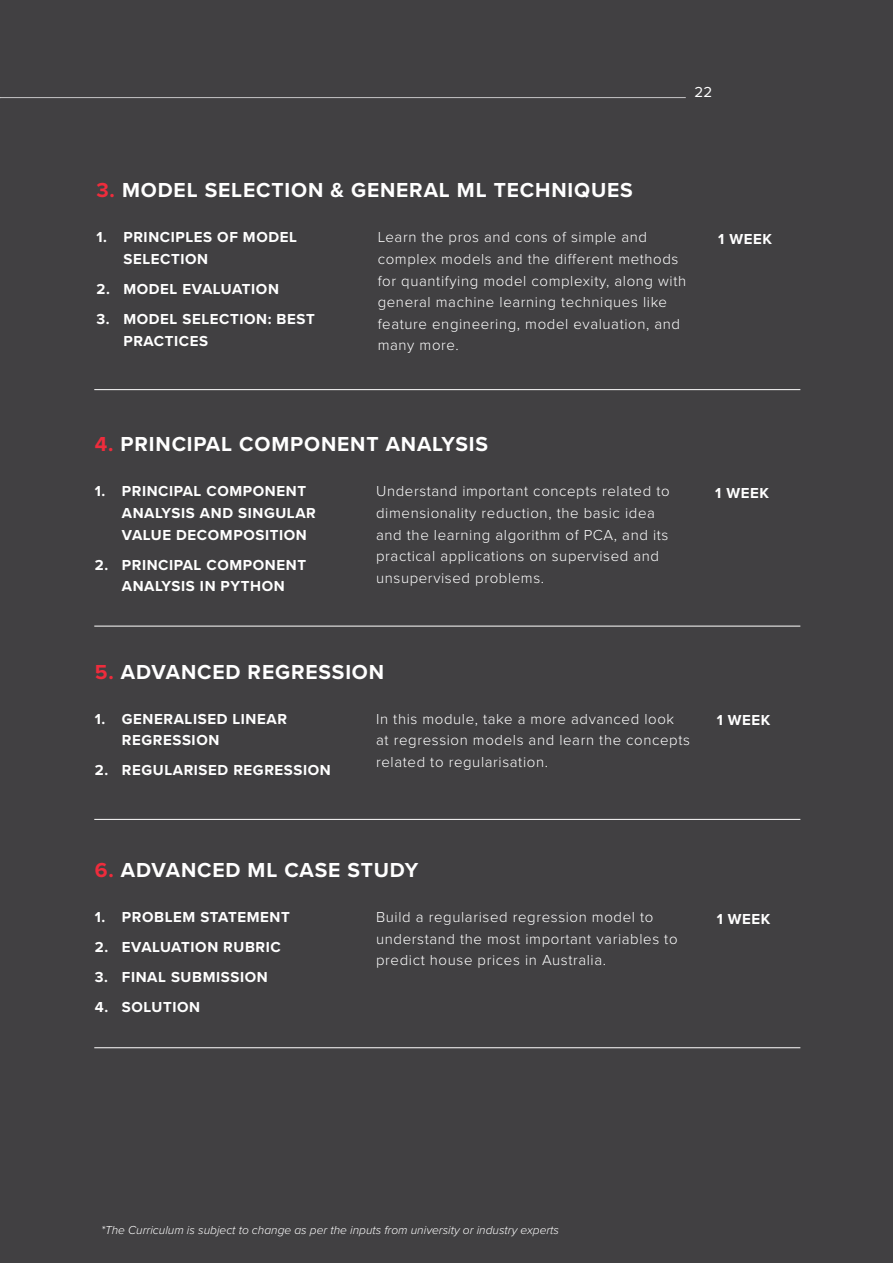
<style>
.page{position:relative;width:893px;height:1263px;background:#414042}
.page>*{position:absolute;margin:0;border:0;box-sizing:border-box;transform-origin:0 0}
.t1{font:700 21px "Proxima Nova";letter-spacing:.04em;color:#fff}
.t2{font:300 15px/21.6px "Proxima Nova";letter-spacing:.04em;color:#fff}
.t3{font:700 15px/21.6px "Proxima Nova";letter-spacing:.04em;color:#fff}
.t4{font:15px "Proxima Nova";color:#fff}
.t5{font:italic 300 12px "Proxima Nova";color:#fff}
.s1{color:#ee2c3c}
</style>
<div class="page">
<hr style="left:94px;top:819px;width:706px;height:1px;background:#fff">
<hr style="left:94px;top:1047px;width:706px;height:1px;background:#fff">
<hr style="left:94px;top:626px;width:706px;height:1px;background:#fff">
<hr style="left:94px;top:389px;width:706px;height:1px;background:#fff">
<hr style="left:0;top:97px;width:686px;height:1px;background:#c6c6c7">
<p class="t4" style="left:694px;top:81px;width:19px">22</p>
<h1 class="t1" style="left:96px;top:175px;width:538px"><span class="s1">3.</span> MODEL SELECTION &amp; GENERAL ML TECHNIQUES</h1>
<p class="t3" style="left:123px;top:226px;width:175px;text-indent:-27px">1. PRINCIPLES OF MODEL<br>SELECTION</p>
<p class="t3" style="left:96px;top:278px;width:184px">2. MODEL EVALUATION</p>
<p class="t3" style="left:123px;top:308px;width:193px;text-indent:-27px">3. MODEL SELECTION: BEST<br>PRACTICES</p>
<p class="t2" style="left:378px;top:226px;width:310px">Learn the pros and cons of simple and complex models and the different methods for quantifying model complexity, along with general machine learning techniques like feature engineering, model evaluation, and many more.</p>
<h1 class="t1" style="left:95px;top:429px;width:395px"><span class="s1">4.</span> PRINCIPAL COMPONENT ANALYSIS</h1>
<p class="t3" style="left:718px;top:228px;width:55px">1 WEEK</p>
<p class="t3" style="left:122px;top:480px;width:196px;text-indent:-27px">1. PRINCIPAL COMPONENT<br>ANALYSIS AND SINGULAR<br>VALUE DECOMPOSITION</p>
<p class="t3" style="left:95px;top:553px;width:213px;text-align:center">2. PRINCIPAL COMPONENT<br>ANALYSIS IN PYTHON</p>
<p class="t2" style="left:376px;top:480px;width:295px">Understand important concepts related to dimensionality reduction, the basic idea and the learning algorithm of PCA, and its practical applications on supervised and unsupervised problems.</p>
<p class="t3" style="left:715px;top:482px;width:55px">1 WEEK</p>
<h1 class="t1" style="left:95px;top:656px;width:291px"><span class="s1">5.</span> ADVANCED REGRESSION</h1>
<p class="t3" style="left:122px;top:707px;width:167px;text-indent:-27px">1. GENERALISED LINEAR<br>REGRESSION</p>
<p class="t3" style="left:95px;top:759px;width:238px">2. REGULARISED REGRESSION</p>
<p class="t2" style="left:376px;top:707px;width:315px">In this module, take a more advanced look at regression models and learn the concepts related to regularisation.</p>
<p class="t3" style="left:717px;top:709px;width:55px">1 WEEK</p>
<h1 class="t1" style="left:95px;top:854px;width:325px"><span class="s1">6.</span> ADVANCED ML CASE STUDY</h1>
<p class="t3" style="left:95px;top:906px;width:196px">1. PROBLEM STATEMENT</p>
<p class="t3" style="left:95px;top:936px;width:188px">2. EVALUATION RUBRIC</p>
<p class="t3" style="left:95px;top:966px;width:174px">3. FINAL SUBMISSION</p>
<p class="t3" style="left:95px;top:996px;width:107px">4. SOLUTION</p>
<p class="t2" style="left:376px;top:905px;width:303px">Build a regularised regression model to understand the most important variables to predict house prices in Australia.</p>
<p class="t3" style="left:717px;top:908px;width:55px">1 WEEK</p>
<p class="t5" style="left:101px;top:1220px;width:460px">*The Curriculum is subject to change as per the inputs from university or industry experts</p>
</div>
